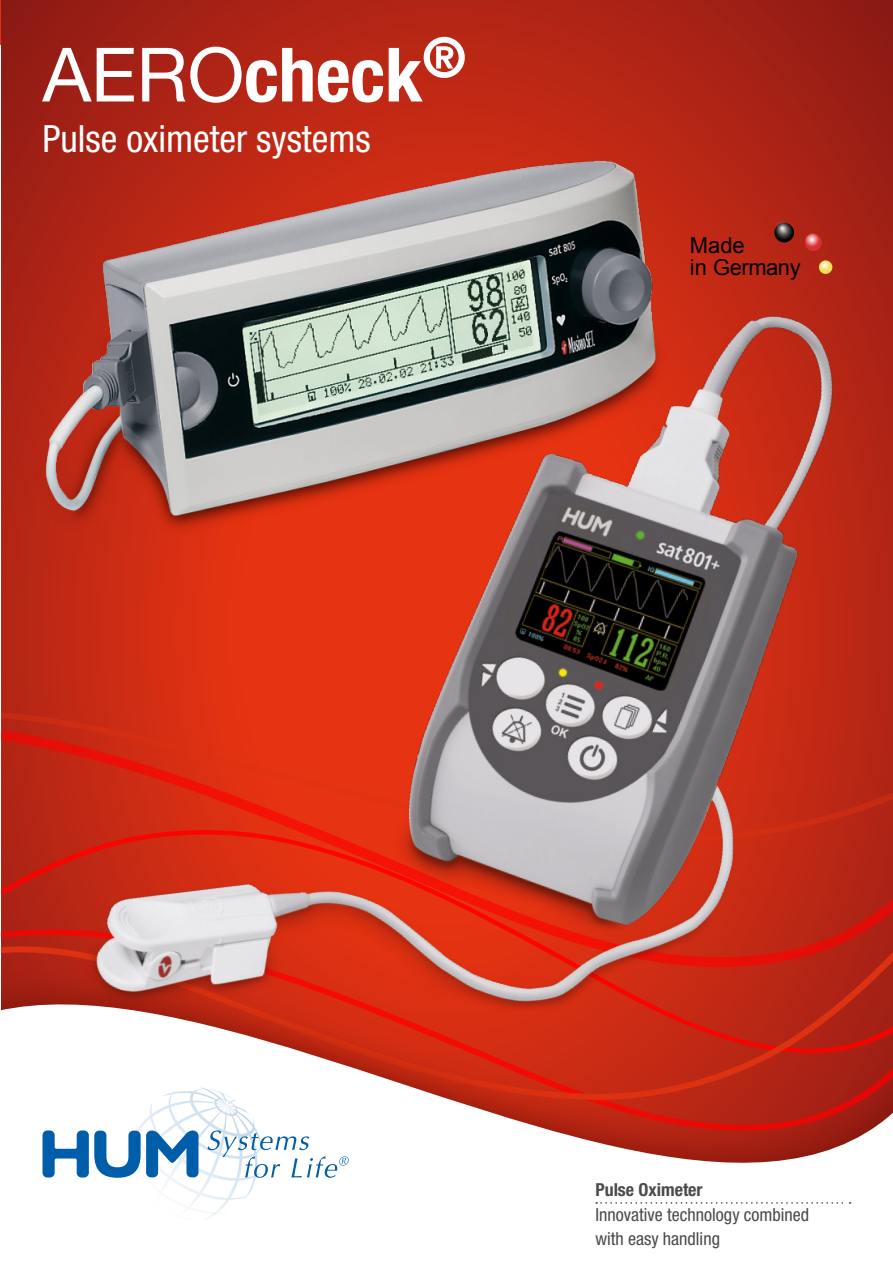
<style>
.page{position:relative;width:893px;height:1263px;background:#fff}
.page>*{position:absolute;margin:0;border:0;box-sizing:border-box;transform-origin:0 0}
.t1{font:700 condensed 75px "Helvetica Neue";letter-spacing:-.005em;color:#fff}
.t2{font:condensed 37.5px "Helvetica Neue";color:#fff}
.t3{font:21.9px/21.9px "Arial";letter-spacing:-.02em;color:#000}
.t4{font:condensed 18px/24.5px "Helvetica Neue";color:#4a4a49}
.t5{font:700 condensed 18px "Helvetica Neue";color:#4a4a49}
.s1{font-weight:400;font-stretch:normal}
</style>
<div class="page">
<svg style="left:551px;top:0;width:342px;height:126px;background:#a01f14"></svg>
<svg style="left:1px;top:709px;width:851px;height:495px"></svg>
<svg style="left:43px;top:1199px;width:306px;height:21px"></svg>
<img style="left:23px;top:126px;width:870px;height:1073px">
<svg style="left:596px;top:1202px;width:255px;height:2px"></svg>
<svg style="left:0;top:0;width:551px;height:61px;background:#a92214"></svg>
<img style="left:1px;top:61px;width:831px;height:558px">
<h1 class="t1" style="left:43px;top:29px;width:425px"><span class="s1">AERO</span>check<sup>®</sup></h1>
<h2 class="t2" style="left:43px;top:117px;width:330px">Pulse oximeter systems</h2>
<p class="t3" style="left:690px;top:235px;width:112px">Made<br>in Germany</p>
<p class="t5" style="left:595px;top:1179px;width:109px">Pulse Oximeter</p>
<p class="t4" style="left:595px;top:1202px;width:215px">Innovative technology combined with easy handling</p>
</div>
